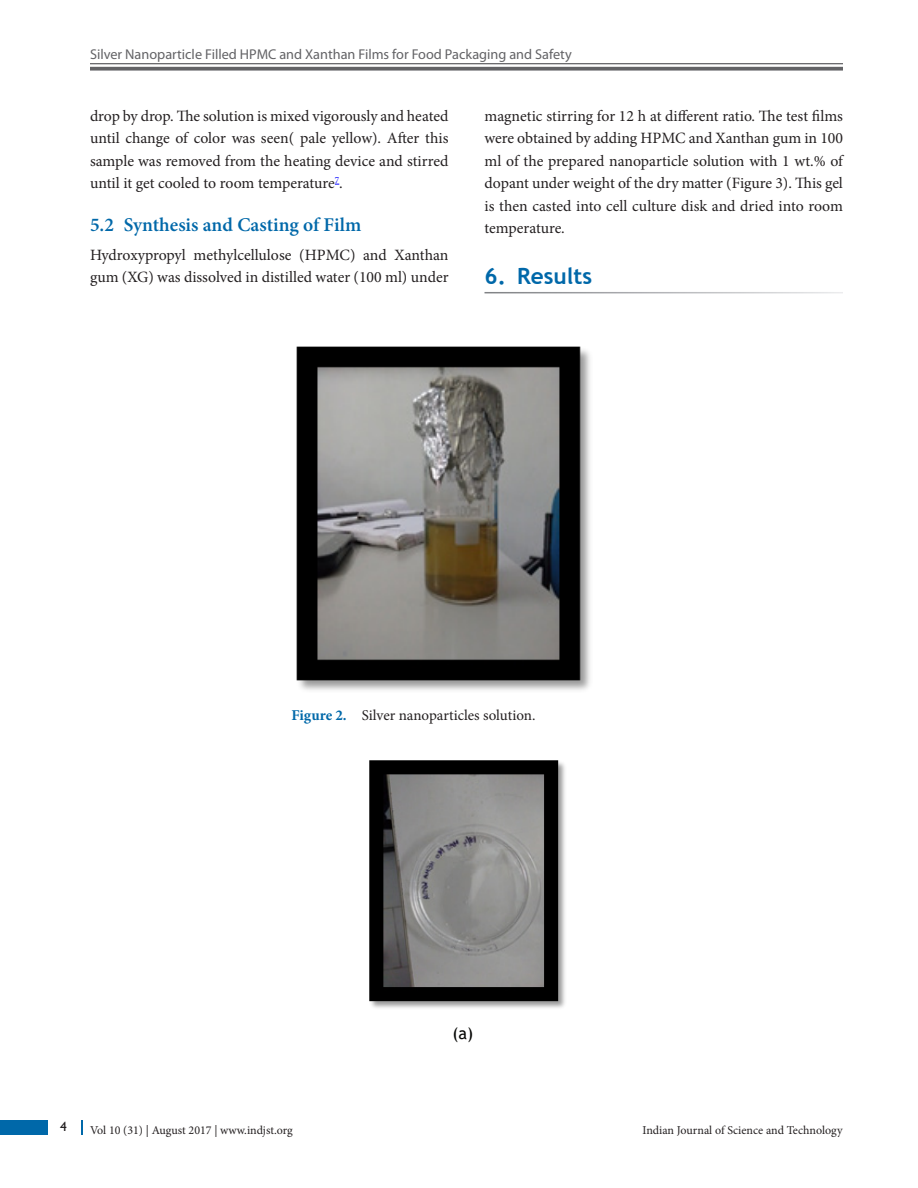
<style>
.page{position:relative;width:918px;height:1188px;background:#fff}
.page>*{position:absolute;margin:0;border:0;box-sizing:border-box;transform-origin:0 0}
.t1{font:700 22.5px "Trebuchet MS";color:#0068a9}
.t2{font:600 19.5px "Minion Pro";color:#0068a9}
.t3{font:16.5px "Trebuchet MS";color:#040503}
.Text{font:15.75px/22.5px "Minion Pro";color:#231f20}
.Text_Ind{font:15.75px/22.5px "Minion Pro";color:#231f20;text-align:justify}
.Fig_cap{font:15px "Minion Pro";letter-spacing:-.005em;color:#231f20}
.t4{font:14.25px "Myriad Pro";color:#636366}
.t5{font:13.5px "Gill Sans";color:#231f20}
.t6{font:12px "Minion Pro";color:#231f20}
.s1{font-weight:700;color:#0068a9}
</style>
<div class="page">
<hr style="left:90px;top:63px;width:753px;height:1px;background:#636366">
<svg style="left:90px;top:67px;width:753px;height:4px;background:#737376"></svg>
<div style="left:0;top:1120px;width:47px;height:15px;background:#0068a9"></div>
<svg style="left:81px;top:1120px;width:1px;height:15px"></svg>
<img style="left:296px;top:346px;width:294px;height:344px">
<img style="left:369px;top:760px;width:196px;height:248px">
<p class="t4" style="left:90px;top:46px;width:483px">Silver Nanoparticle Filled HPMC and Xanthan Films for Food Packaging and Safety</p>
<p class="Text_Ind" style="left:90px;top:105px;width:360px">drop by drop. The solution is mixed vigorously and heated until change of color was seen( pale yellow). After this sample was removed from the heating device and stirred until it get cooled to room temperature<sup>7</sup>.</p>
<h2 class="t2" style="left:90px;top:211px;width:273px">5.2 Synthesis and Casting of Film</h2>
<p class="Text" style="left:90px;top:243px;width:360px">Hydroxypropyl methylcellulose (HPMC) and Xanthan gum (XG) was dissolved in distilled water (100 ml) under</p>
<p class="Text" style="left:484px;top:105px;width:360px;text-align:justify">magnetic stirring for 12 h at different ratio. The test films were obtained by adding HPMC and Xanthan gum in 100 ml of the prepared nanoparticle solution with 1 wt.% of dopant under weight of the dry matter (Figure 3). This gel is then casted into cell culture disk and dried into room temperature.</p>
<h1 class="t1" style="left:484px;top:262px;width:109px">6. Results</h1>
<p class="Fig_cap" style="left:291px;top:706px;width:246px"><span class="s1">Figure 2.</span> Silver nanoparticles solution.</p>
<p class="t3" style="left:452px;top:1023px;width:22px">(a)</p>
<p class="t5" style="left:60px;top:1119px;width:8px">4</p>
<p class="t6" style="left:90px;top:1123px;width:204px">Vol 10 (31) | August 2017 | www.indjst.org</p>
<p class="t6" style="left:642px;top:1123px;width:202px">Indian Journal of Science and Technology</p>
</div>
